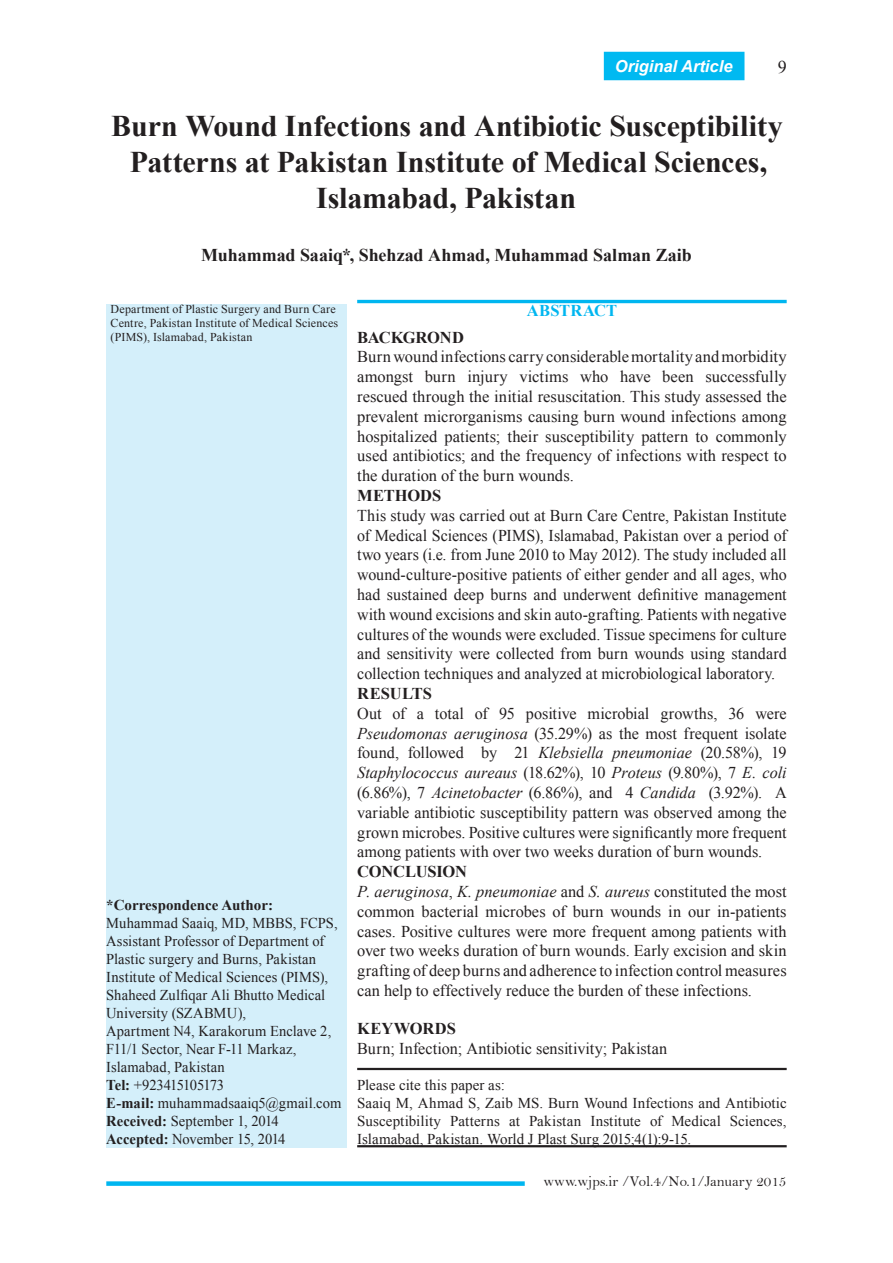
<style>
.page{position:relative;width:893px;height:1263px;background:#fff}
.page>*{position:absolute;margin:0;border:0;box-sizing:border-box;transform-origin:0 0}
.t1{font:700 30px/36px "Times New Roman";letter-spacing:-.005em;color:#231f20;text-align:center}
.t2{font:700 18px "Times New Roman";letter-spacing:-.005em;color:#231f20}
.t3{font:18px "Times New Roman";color:#231f20}
.t4{font:16.5px/19.8px "Times New Roman";color:#231f20;text-align:justify}
.t5{font:700 16.5px "Times New Roman";letter-spacing:-.005em;color:#231f20}
.t6{font:italic 700 16.5px "Arial";color:#fff}
.t7{font:700 16.5px "Times New Roman";letter-spacing:.015em;color:#00b6f0}
.t8{font:15px/18px "Times New Roman";letter-spacing:.005em;color:#231f20}
.t9{font:15px "Bell";color:#231f20}
.t10{font:700 15px "Times New Roman";color:#231f20}
.t11{font:12px/14.4px "Times New Roman";letter-spacing:.015em;color:#231f20}
.s1{font-style:italic}
.s2{font-weight:700}
</style>
<div class="page">
<div style="left:106px;top:1181px;width:419px;height:5px;background:#00b6f0"></div>
<hr style="left:357px;top:300px;width:430px;height:3px;background:#00b6f0">
<hr style="left:357px;top:1068px;width:430px;height:2px;background:#231f20">
<hr style="left:357px;top:1145px;width:430px;height:2px;background:#231f20">
<div style="left:604px;top:52px;width:140px;height:28px;background:#00b9f1"></div>
<div style="left:106px;top:304px;width:241px;height:844px;background:#d4effa"></div>
<p class="t6" style="left:615px;top:56px;width:119px">Original Article</p>
<p class="t3" style="left:778px;top:55px;width:10px">9</p>
<h1 class="t1" style="left:111px;top:107px;width:673px">Burn Wound Infections and Antibiotic Susceptibility<br>Patterns at Pakistan Institute of Medical Sciences,<br>Islamabad, Pakistan</h1>
<p class="t2" style="left:201px;top:242px;width:492px">Muhammad Saaiq*, Shehzad Ahmad, Muhammad Salman Zaib</p>
<p class="t7" style="left:527px;top:299px;width:92px">ABSTRACT</p>
<p class="t5" style="left:357px;top:326px;width:108px">BACKGROND</p>
<p class="t4" style="left:357px;top:347px;width:431px">Burn wound infections carry considerable mortality and morbidity amongst burn injury victims who have been successfully rescued through the initial resuscitation. This study assessed the prevalent microrganisms causing burn wound infections among hospitalized patients; their susceptibility pattern to commonly used antibiotics; and the frequency of infections with respect to the duration of the burn wounds.</p>
<p class="t5" style="left:357px;top:484px;width:86px">METHODS</p>
<p class="t4" style="left:357px;top:505px;width:431px">This study was carried out at Burn Care Centre, Pakistan Institute of Medical Sciences (PIMS), Islamabad, Pakistan over a period of two years (i.e. from June 2010 to May 2012). The study included all wound-culture-positive patients of either gender and all ages, who had sustained deep burns and underwent definitive management with wound excisions and skin auto-grafting. Patients with negative cultures of the wounds were excluded. Tissue specimens for culture and sensitivity were collected from burn wounds using standard collection techniques and analyzed at microbiological laboratory.</p>
<p class="t5" style="left:357px;top:682px;width:76px">RESULTS</p>
<p class="t4" style="left:357px;top:703px;width:431px">Out of a total of 95 positive microbial growths, 36 were <span class="s1">Pseudomonas aeruginosa</span> (35.29%) as the most frequent isolate found, followed by 21 <span class="s1">Klebsiella pneumoniae</span> (20.58%), 19<br><span class="s1">Staphylococcus aureaus</span> (18.62%), 10 <span class="s1">Proteus</span> (9.80%), 7 <span class="s1">E. coli </span>(6.86%), 7 <span class="s1">Acinetobacter</span> (6.86%), and 4 <span class="s1">Candida</span> (3.92%). A variable antibiotic susceptibility pattern was observed among the grown microbes. Positive cultures were significantly more frequent among patients with over two weeks duration of burn wounds.</p>
<p class="t4" style="left:357px;top:861px;width:431px;text-align:left"><span class="s2">CONCLUSION<br></span><span class="s1">P. aeruginosa</span>, <span class="s1">K. pneumoniae</span> and <span class="s1">S. aureus</span> constituted the most common bacterial microbes of burn wounds in our in-patients cases. Positive cultures were more frequent among patients with over two weeks duration of burn wounds. Early excision and skin grafting of deep burns and adherence to infection control measures can help to effectively reduce the burden of these infections.</p>
<p class="t5" style="left:357px;top:1017px;width:100px">KEYWORDS</p>
<p class="t4" style="left:357px;top:1038px;width:311px">Burn; Infection; Antibiotic sensitivity; Pakistan</p>
<p class="t8" style="left:357px;top:1075px;width:431px">Please cite this paper as:<br>Saaiq M, Ahmad S, Zaib MS. Burn Wound Infections and Antibiotic Susceptibility Patterns at Pakistan Institute of Medical Sciences, Islamabad, Pakistan. World J Plast Surg 2015;4(1):9-15.</p>
<p class="t11" style="left:111px;top:301px;width:229px">Department of Plastic Surgery and Burn Care<br>Centre, Pakistan Institute of Medical Sciences (PIMS), Islamabad, Pakistan</p>
<p class="t10" style="left:106px;top:895px;width:168px">*Correspondence Author:</p>
<p class="t8" style="left:106px;top:914px;width:237px">Muhammad Saaiq, MD, MBBS, FCPS,<br>Assistant Professor of Department of<br>Plastic surgery and Burns, Pakistan<br>Institute of Medical Sciences (PIMS),<br>Shaheed Zulfiqar Ali Bhutto Medical<br>University (SZABMU),<br>Apartment N4, Karakorum Enclave 2,<br>F11/1 Sector, Near F-11 Markaz,<br>Islamabad, Pakistan<br><span class="s2">Tel:</span> +923415105173<br><span class="s2">E-mail:</span> muhammadsaaiq5@gmail.com<br><span class="s2">Received:</span> September 1, 2014<br><span class="s2">Accepted:</span> November 15, 2014</p>
<p class="t9" style="left:543px;top:1172px;width:244px">www.wjps.ir /Vol.4/No.1/January 2015</p>
</div>
